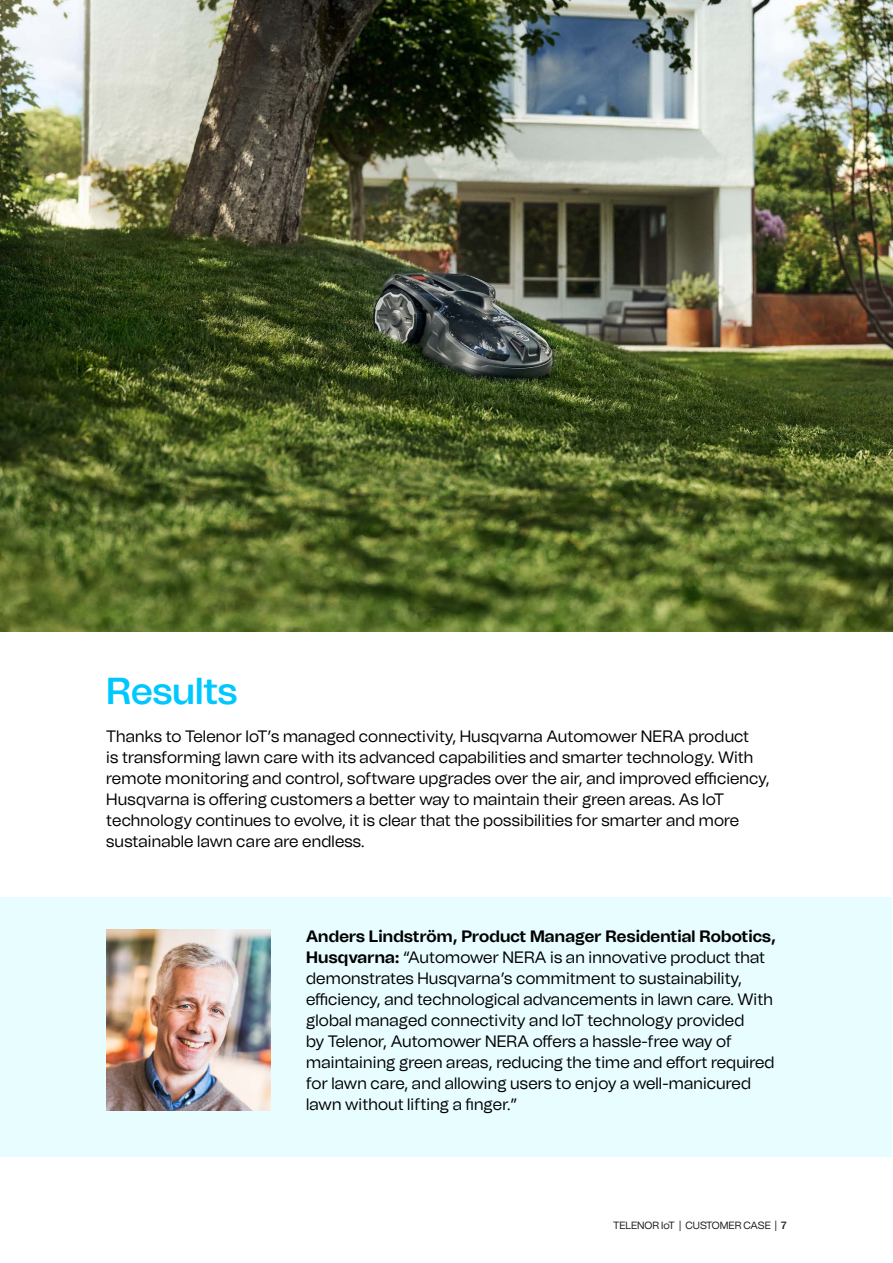
<style>
.page{position:relative;width:893px;height:1263px;background:#fff}
.page>*{position:absolute;margin:0;border:0;box-sizing:border-box;transform-origin:0 0}
.t1{font:500 37.5px "Telenor Evolution";color:#00c8ff}
.t2{font:300 16.5px/21px "Telenor Evolution";letter-spacing:.01em;color:#000}
.t3{font:300 10.5px "Telenor Evolution";color:#1a1a1a}
.s1{font-weight:700}
.s2{font-weight:500}
</style>
<div class="page">
<div style="left:1px;top:897px;width:891px;height:260px;background:#e8fdff"></div>
<img style="left:0;top:0;width:893px;height:631px">
<img style="left:106px;top:929px;width:164px;height:181px">
<h1 class="t1" style="left:106px;top:668px;width:132px">Results</h1>
<p class="t2" style="left:106px;top:726px;width:665px">Thanks to Telenor IoT’s managed connectivity, Husqvarna Automower NERA product<br>is transforming lawn care with its advanced capabilities and smarter technology. With remote monitoring and control, software upgrades over the air, and improved efficiency, Husqvarna is offering customers a better way to maintain their green areas. As IoT technology continues to evolve, it is clear that the possibilities for smarter and more sustainable lawn care are endless.</p>
<p class="t2" style="left:306px;top:926px;width:471px"><span class="s1">Anders Lindström, Product Manager Residential Robotics, Husqvarna:</span> “Automower NERA is an innovative product that demonstrates Husqvarna’s commitment to sustainability, efficiency, and technological advancements in lawn care. With global managed connectivity and IoT technology provided<br>by Telenor, Automower NERA offers a hassle-free way of maintaining green areas, reducing the time and effort required for lawn care, and allowing users to enjoy a well-manicured lawn without lifting a finger.”</p>
<p class="t3" style="left:613px;top:1219px;width:175px">TELENOR IoT | CUSTOMER CASE | <span class="s2">7</span></p>
</div>
